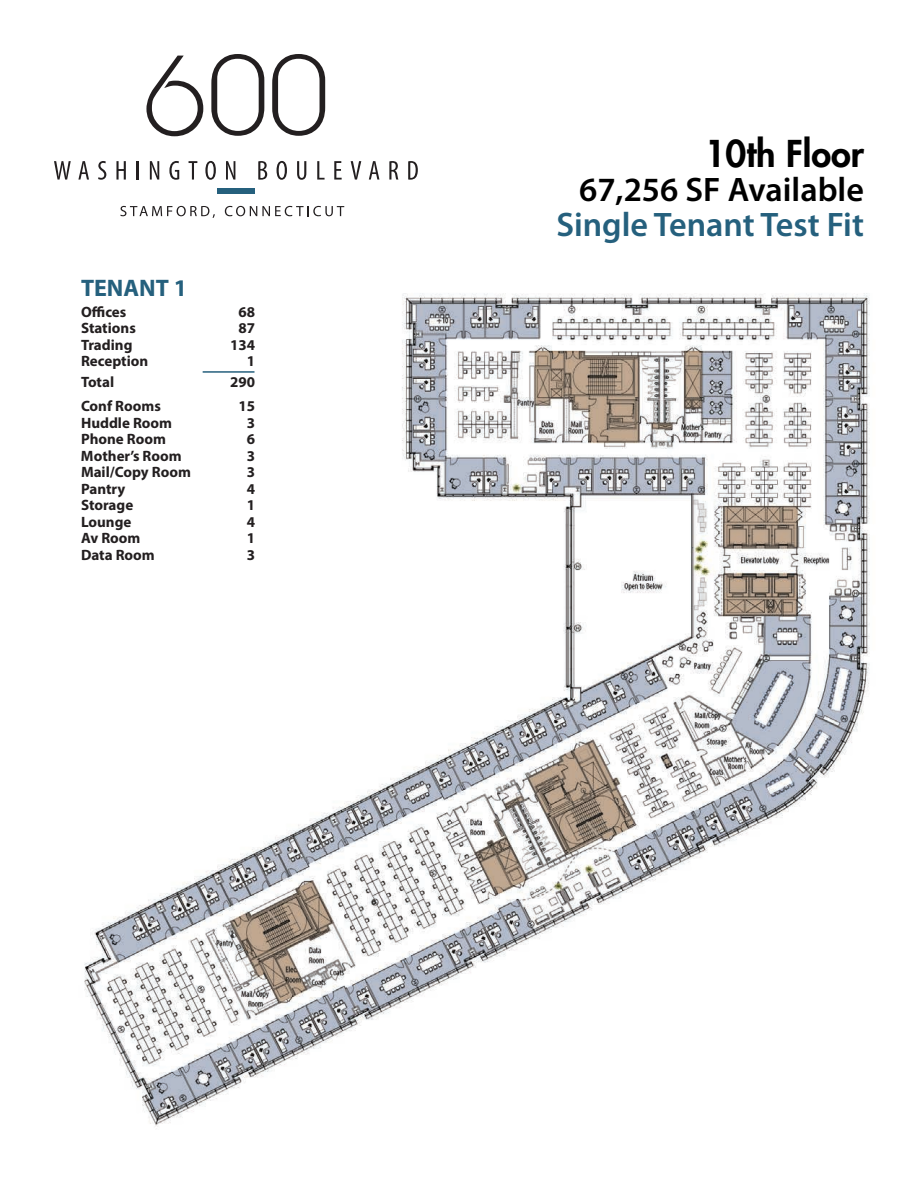
<style>
.page{position:relative;width:918px;height:1188px;background:#fff}
.page>*{position:absolute;margin:0;border:0;box-sizing:border-box;transform-origin:0 0}
.t1{font:800 36px "Futura";color:#000}
.t2{font:600 34.05px "Myriad Pro";color:#25607d}
.t3{font:600 34.05px "Myriad Pro";color:#000}
.t4{font:700 24px "Myriad Pro";color:#25607d}
.t5{font:700 15px "Myriad Pro";color:#231f20}
</style>
<div class="page">
<svg style="left:146px;top:56px;width:57px;height:80px"></svg>
<svg style="left:211px;top:54px;width:53px;height:82px"></svg>
<svg style="left:272px;top:54px;width:53px;height:82px"></svg>
<div style="left:217px;top:189px;width:38px;height:5px;background:#25607d"></div>
<svg style="left:54px;top:161px;width:17px;height:19px"></svg>
<svg style="left:78px;top:161px;width:11px;height:19px"></svg>
<svg style="left:98px;top:161px;width:8px;height:19px"></svg>
<svg style="left:116px;top:161px;width:10px;height:19px"></svg>
<svg style="left:137px;top:161px;width:2px;height:19px"></svg>
<svg style="left:150px;top:161px;width:9px;height:19px"></svg>
<svg style="left:169px;top:161px;width:10px;height:19px"></svg>
<svg style="left:189px;top:161px;width:8px;height:19px"></svg>
<svg style="left:205px;top:161px;width:11px;height:19px"></svg>
<svg style="left:226px;top:161px;width:9px;height:19px"></svg>
<svg style="left:258px;top:161px;width:9px;height:19px"></svg>
<svg style="left:277px;top:161px;width:10px;height:19px"></svg>
<svg style="left:297px;top:161px;width:9px;height:19px"></svg>
<svg style="left:317px;top:161px;width:8px;height:19px"></svg>
<svg style="left:334px;top:161px;width:8px;height:19px"></svg>
<svg style="left:351px;top:161px;width:10px;height:19px"></svg>
<svg style="left:369px;top:161px;width:10px;height:19px"></svg>
<svg style="left:389px;top:161px;width:9px;height:19px"></svg>
<svg style="left:408px;top:161px;width:10px;height:19px"></svg>
<svg style="left:120px;top:206px;width:95px;height:12px"></svg>
<svg style="left:225px;top:206px;width:119px;height:10px"></svg>
<img style="left:84px;top:293px;width:786px;height:834px">
<hr style="left:203px;top:371px;width:52px;height:2px;background:#25607d">
<h3 class="t4" style="left:81px;top:272px;width:108px">TENANT 1</h3>
<p class="t5" style="left:81px;top:302px;width:47px">Offices</p>
<p class="t5" style="left:238px;top:302px;width:18px">68</p>
<p class="t5" style="left:81px;top:318px;width:56px">Stations</p>
<p class="t5" style="left:238px;top:318px;width:18px">87</p>
<p class="t5" style="left:81px;top:335px;width:53px">Trading</p>
<p class="t5" style="left:230px;top:335px;width:26px">134</p>
<p class="t5" style="left:81px;top:351px;width:69px">Reception</p>
<p class="t5" style="left:247px;top:351px;width:10px">1</p>
<p class="t5" style="left:81px;top:372px;width:35px">Total</p>
<p class="t5" style="left:230px;top:372px;width:26px">290</p>
<p class="t5" style="left:81px;top:396px;width:81px">Conf Rooms</p>
<p class="t5" style="left:238px;top:396px;width:18px">15</p>
<p class="t5" style="left:81px;top:413px;width:93px">Huddle Room</p>
<p class="t5" style="left:247px;top:413px;width:10px">3</p>
<p class="t5" style="left:81px;top:429px;width:87px">Phone Room</p>
<p class="t5" style="left:247px;top:429px;width:10px">6</p>
<p class="t5" style="left:81px;top:446px;width:102px">Mother’s Room</p>
<p class="t5" style="left:247px;top:446px;width:10px">3</p>
<p class="t5" style="left:81px;top:462px;width:112px">Mail/Copy Room</p>
<p class="t5" style="left:247px;top:462px;width:10px">3</p>
<p class="t5" style="left:81px;top:479px;width:46px">Pantry</p>
<p class="t5" style="left:247px;top:479px;width:10px">4</p>
<p class="t5" style="left:81px;top:495px;width:54px">Storage</p>
<p class="t5" style="left:247px;top:495px;width:10px">1</p>
<p class="t5" style="left:81px;top:512px;width:52px">Lounge</p>
<p class="t5" style="left:247px;top:512px;width:10px">4</p>
<p class="t5" style="left:81px;top:528px;width:61px">Av Room</p>
<p class="t5" style="left:247px;top:528px;width:10px">1</p>
<p class="t5" style="left:81px;top:545px;width:75px">Data Room</p>
<p class="t5" style="left:247px;top:545px;width:10px">3</p>
<h1 class="t1" style="left:705px;top:130px;width:161px">10th Floor</h1>
<h2 class="t3" style="left:579px;top:168px;width:286px">67,256 SF Available</h2>
<h2 class="t2" style="left:556px;top:202px;width:309px">Single Tenant Test Fit</h2>
</div>
